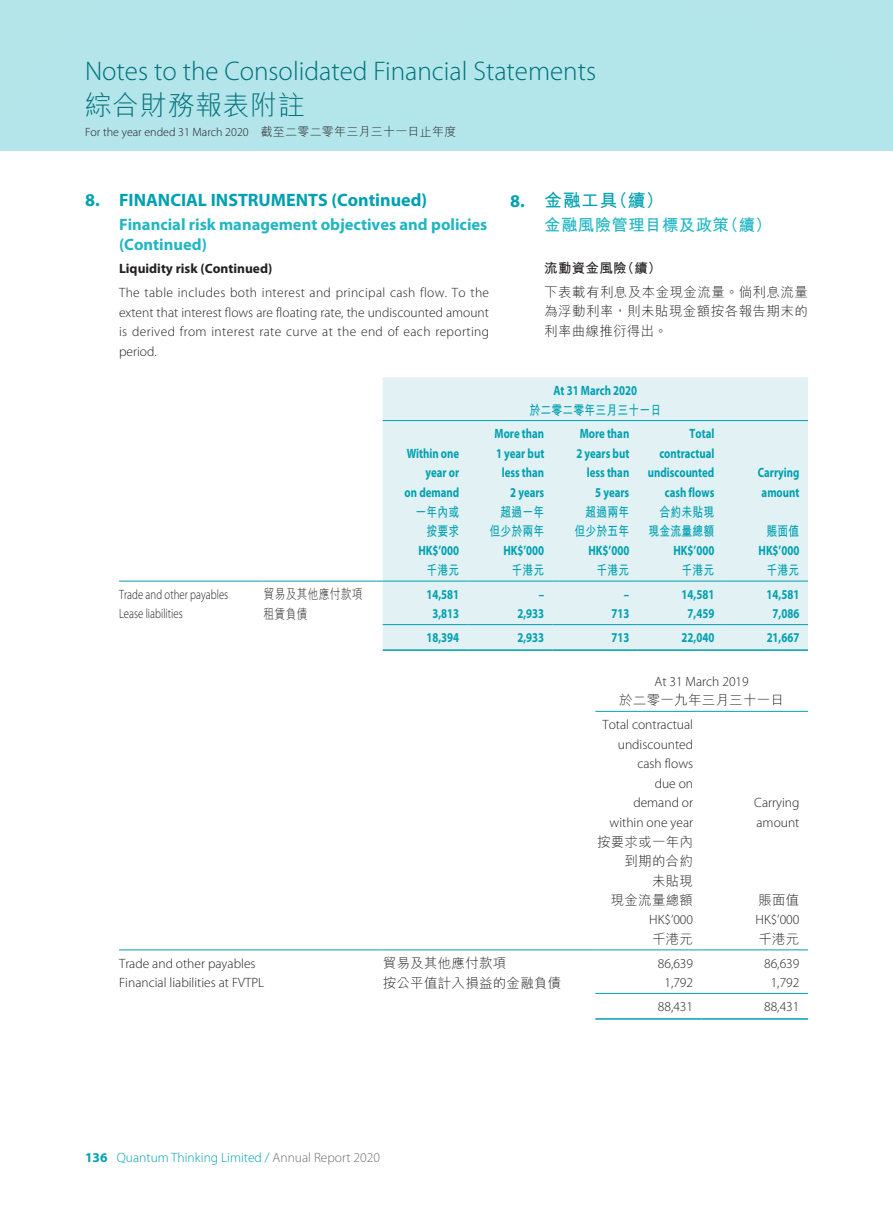
<style>
.page{position:relative;width:893px;height:1212px;background:#fff}
.page>*{position:absolute;margin:0;border:0;box-sizing:border-box;transform-origin:0 0}
.t1{font:300 27px "Myriad Pro";color:#006f7a}
.t2{font:300 27px "M Hei HK";letter-spacing:.02em;color:#006f7a}
._01_H1_E{font:700 18px "Myriad Pro";color:#00a0b0}
._001_H1_C{font:700 18px "M Hei HK";color:#00a0b0}
._02_H2_E{font:700 16.5px/19.5px "Myriad Pro";color:#21b6c4}
._002_H2_C{font:700 16.5px "M Hei HK";letter-spacing:.02em;color:#21b6c4}
._50_Table_txt{font:700 13.5px "Myriad Pro";color:#00a0b0;scale:.8 1}
._50_Table_txt-2{font:300 13.5px "Myriad Pro";color:#231f20}
._00_txt_E{font:300 13.5px/19.5px "Myriad Pro";letter-spacing:.03em;color:#231f20;text-align:justify}
._50_Table_txt-3{font:700 13.5px "M Hei HK";letter-spacing:.02em;color:#00a0b0;scale:.8 1}
._50_Table_txt-4{font:300 13.5px "M Hei HK";letter-spacing:.02em;color:#231f20}
._000_txt_C{font:300 13.5px/19.5px "M Hei HK";letter-spacing:.03em;color:#231f20;text-align:justify}
.t3{font:300 13.5px "Myriad Pro";color:#00a0b0}
._50_Table_txt-5{font:300 13.5px "Myriad Pro";color:#231f20;scale:.8 1}
._03_H3_E{font:700 13.5px "Myriad Pro";color:#231f20}
._50_Table_txt-6{font:300 13.5px "M Hei HK";letter-spacing:.02em;color:#231f20;scale:.8 1}
._003_H3_C{font:700 13.5px "M Hei HK";letter-spacing:.02em;color:#231f20}
._50_Table_txt-7{font:700 13.5px "Myriad Pro";color:#00a0b0}
.t4{font:300 12px "Myriad Pro";color:#231f20}
.s1{font-family:"M Hei HK"}
.s2{font-family:"Myriad Pro"}
.s3{color:#6c6d70}
</style>
<div class="page">
<div style="left:383px;top:377px;width:425px;height:272px;background:#e1f1f4"></div>
<hr style="left:383px;top:420px;width:425px;height:1px;background:#00a0b0">
<hr style="left:119px;top:581px;width:145px;height:1px;background:#00a0b0">
<hr style="left:264px;top:581px;width:119px;height:1px;background:#00a0b0">
<hr style="left:383px;top:581px;width:85px;height:1px;background:#00a0b0">
<hr style="left:468px;top:581px;width:85px;height:1px;background:#00a0b0">
<hr style="left:553px;top:581px;width:85px;height:1px;background:#00a0b0">
<hr style="left:638px;top:581px;width:85px;height:1px;background:#00a0b0">
<hr style="left:723px;top:581px;width:85px;height:1px;background:#00a0b0">
<hr style="left:383px;top:624px;width:85px;height:1px;background:#00a0b0">
<hr style="left:468px;top:624px;width:85px;height:1px;background:#00a0b0">
<hr style="left:553px;top:624px;width:85px;height:1px;background:#00a0b0">
<hr style="left:638px;top:624px;width:85px;height:1px;background:#00a0b0">
<hr style="left:723px;top:624px;width:85px;height:1px;background:#00a0b0">
<hr style="left:383px;top:649px;width:85px;height:2px;background:#00a0b0">
<hr style="left:468px;top:649px;width:85px;height:2px;background:#00a0b0">
<hr style="left:553px;top:649px;width:85px;height:2px;background:#00a0b0">
<hr style="left:638px;top:649px;width:85px;height:2px;background:#00a0b0">
<hr style="left:723px;top:649px;width:85px;height:2px;background:#00a0b0">
<hr style="left:595px;top:711px;width:213px;height:1px;background:#00a0b0">
<hr style="left:119px;top:949px;width:264px;height:1px;background:#00a0b0">
<hr style="left:383px;top:949px;width:212px;height:1px;background:#00a0b0">
<hr style="left:595px;top:949px;width:107px;height:1px;background:#00a0b0">
<hr style="left:702px;top:949px;width:106px;height:1px;background:#00a0b0">
<hr style="left:595px;top:993px;width:107px;height:1px;background:#00a0b0">
<hr style="left:702px;top:993px;width:106px;height:1px;background:#00a0b0">
<hr style="left:595px;top:1018px;width:107px;height:2px;background:#00a0b0">
<hr style="left:702px;top:1018px;width:106px;height:2px;background:#00a0b0">
<h1 class="t1" style="left:85px;top:55px;width:513px">Notes to the Consolidated Financial Statements</h1>
<h1 class="t2" style="left:85px;top:91px;width:221px">綜合財務報表附註</h1>
<p class="t4" style="left:85px;top:124px;width:373px">For the year ended 31 March 2020 <span class="s1">截至二零二零年三月三十一日止年度</span></p>
<p class="_01_H1_E" style="left:85px;top:189px;width:344px">8. FINANCIAL INSTRUMENTS (Continued)</p>
<p class="_02_H2_E" style="left:119px;top:214px;width:370px">Financial risk management objectives and policies (Continued)</p>
<p class="_03_H3_E" style="left:119px;top:260px;width:155px">Liquidity risk (Continued)</p>
<p class="_00_txt_E" style="left:119px;top:283px;width:372px">The table includes both interest and principal cash flow. To the extent that interest flows are floating rate, the undiscounted amount is derived from interest rate curve at the end of each reporting period.</p>
<p class="_001_H1_C" style="left:510px;top:188px;width:155px"><span class="s2">8.</span> 金融工具（續）</p>
<p class="_002_H2_C" style="left:544px;top:213px;width:229px">金融風險管理目標及政策（續）</p>
<p class="_003_H3_C" style="left:544px;top:258px;width:119px">流動資金風險（續）</p>
<p class="_000_txt_C" style="left:544px;top:282px;width:265px">下表載有利息及本金現金流量。倘利息流量為浮動利率，則未貼現金額按各報告期末的利率曲線推衍得出。</p>
<p class="_50_Table_txt" style="left:553px;top:381px;width:106px">At 31 March 2020</p>
<p class="_50_Table_txt-3" style="left:529px;top:400px;width:166px">於二零二零年三月三十一日</p>
<p class="_50_Table_txt" style="left:407px;top:444px;width:67px">Within one</p>
<p class="_50_Table_txt" style="left:426px;top:464px;width:44px">year or</p>
<p class="_50_Table_txt" style="left:405px;top:483px;width:70px">on demand</p>
<p class="_50_Table_txt-3" style="left:415px;top:502px;width:56px">一年內或</p>
<p class="_50_Table_txt-3" style="left:426px;top:521px;width:43px">按要求</p>
<p class="_50_Table_txt" style="left:495px;top:425px;width:64px">More than</p>
<p class="_50_Table_txt" style="left:496px;top:444px;width:62px">1 year but</p>
<p class="_50_Table_txt" style="left:502px;top:464px;width:55px">less than</p>
<p class="_50_Table_txt" style="left:510px;top:483px;width:44px">2 years</p>
<p class="_50_Table_txt-3" style="left:500px;top:502px;width:56px">超過一年</p>
<p class="_50_Table_txt-3" style="left:489px;top:521px;width:70px">但少於兩年</p>
<p class="_50_Table_txt" style="left:580px;top:425px;width:64px">More than</p>
<p class="_50_Table_txt" style="left:576px;top:444px;width:68px">2 years but</p>
<p class="_50_Table_txt" style="left:587px;top:464px;width:55px">less than</p>
<p class="_50_Table_txt" style="left:595px;top:483px;width:44px">5 years</p>
<p class="_50_Table_txt-3" style="left:585px;top:502px;width:56px">超過兩年</p>
<p class="_50_Table_txt-3" style="left:574px;top:521px;width:70px">但少於五年</p>
<p class="_50_Table_txt" style="left:690px;top:425px;width:32px">Total</p>
<p class="_50_Table_txt" style="left:659px;top:444px;width:70px">contractual</p>
<p class="_50_Table_txt" style="left:648px;top:464px;width:85px">undiscounted</p>
<p class="_50_Table_txt" style="left:665px;top:483px;width:63px">cash flows</p>
<p class="_50_Table_txt" style="left:758px;top:464px;width:53px">Carrying</p>
<p class="_50_Table_txt" style="left:762px;top:483px;width:49px">amount</p>
<p class="_50_Table_txt-3" style="left:659px;top:502px;width:70px">合約未貼現</p>
<p class="_50_Table_txt-3" style="left:648px;top:521px;width:84px">現金流量總額</p>
<p class="_50_Table_txt-3" style="left:767px;top:521px;width:43px">賬面值</p>
<p class="_50_Table_txt" style="left:418px;top:542px;width:53px">HK$’000</p>
<p class="_50_Table_txt" style="left:503px;top:542px;width:53px">HK$’000</p>
<p class="_50_Table_txt" style="left:588px;top:542px;width:53px">HK$’000</p>
<p class="_50_Table_txt" style="left:673px;top:542px;width:53px">HK$’000</p>
<p class="_50_Table_txt" style="left:759px;top:542px;width:53px">HK$’000</p>
<p class="_50_Table_txt-3" style="left:426px;top:560px;width:43px">千港元</p>
<p class="_50_Table_txt-3" style="left:511px;top:560px;width:43px">千港元</p>
<p class="_50_Table_txt-3" style="left:596px;top:560px;width:43px">千港元</p>
<p class="_50_Table_txt-3" style="left:681px;top:560px;width:43px">千港元</p>
<p class="_50_Table_txt-3" style="left:767px;top:560px;width:43px">千港元</p>
<p class="_50_Table_txt-5" style="left:119px;top:586px;width:138px">Trade and other payables</p>
<p class="_50_Table_txt-6" style="left:264px;top:587px;width:125px">貿易及其他應付款項</p>
<p class="_50_Table_txt" style="left:426px;top:585px;width:42px">14,581</p>
<p class="_50_Table_txt" style="left:539px;top:585px;width:8px">–</p>
<p class="_50_Table_txt" style="left:624px;top:585px;width:8px">–</p>
<p class="_50_Table_txt" style="left:682px;top:585px;width:42px">14,581</p>
<p class="_50_Table_txt" style="left:767px;top:585px;width:42px">14,581</p>
<p class="_50_Table_txt-5" style="left:119px;top:606px;width:81px">Lease liabilities</p>
<p class="_50_Table_txt-6" style="left:264px;top:607px;width:56px">租賃負債</p>
<p class="_50_Table_txt" style="left:432px;top:605px;width:35px">3,813</p>
<p class="_50_Table_txt" style="left:517px;top:605px;width:35px">2,933</p>
<p class="_50_Table_txt" style="left:611px;top:605px;width:24px">713</p>
<p class="_50_Table_txt" style="left:688px;top:605px;width:35px">7,459</p>
<p class="_50_Table_txt" style="left:773px;top:605px;width:35px">7,086</p>
<p class="_50_Table_txt" style="left:426px;top:629px;width:42px">18,394</p>
<p class="_50_Table_txt" style="left:517px;top:629px;width:35px">2,933</p>
<p class="_50_Table_txt" style="left:611px;top:629px;width:24px">713</p>
<p class="_50_Table_txt" style="left:682px;top:629px;width:42px">22,040</p>
<p class="_50_Table_txt" style="left:767px;top:629px;width:42px">21,667</p>
<p class="_50_Table_txt-2" style="left:654px;top:673px;width:96px">At 31 March 2019</p>
<p class="_50_Table_txt-4" style="left:619px;top:694px;width:166px">於二零一九年三月三十一日</p>
<p class="_50_Table_txt-2" style="left:602px;top:716px;width:92px">Total contractual</p>
<p class="_50_Table_txt-2" style="left:618px;top:736px;width:77px">undiscounted</p>
<p class="_50_Table_txt-2" style="left:637px;top:755px;width:57px">cash flows</p>
<p class="_50_Table_txt-2" style="left:655px;top:775px;width:40px">due on</p>
<p class="_50_Table_txt-2" style="left:633px;top:794px;width:61px">demand or</p>
<p class="_50_Table_txt-2" style="left:610px;top:814px;width:85px">within one year</p>
<p class="_50_Table_txt-2" style="left:754px;top:794px;width:47px">Carrying</p>
<p class="_50_Table_txt-2" style="left:756px;top:814px;width:44px">amount</p>
<p class="_50_Table_txt-4" style="left:597px;top:835px;width:98px">按要求或一年內</p>
<p class="_50_Table_txt-4" style="left:624px;top:854px;width:70px">到期的合約</p>
<p class="_50_Table_txt-4" style="left:652px;top:874px;width:43px">未貼現</p>
<p class="_50_Table_txt-4" style="left:611px;top:893px;width:84px">現金流量總額</p>
<p class="_50_Table_txt-4" style="left:758px;top:893px;width:43px">賬面值</p>
<p class="_50_Table_txt-2" style="left:649px;top:911px;width:45px">HK$’000</p>
<p class="_50_Table_txt-2" style="left:755px;top:911px;width:45px">HK$’000</p>
<p class="_50_Table_txt-4" style="left:652px;top:932px;width:43px">千港元</p>
<p class="_50_Table_txt-4" style="left:758px;top:932px;width:43px">千港元</p>
<p class="_50_Table_txt-2" style="left:119px;top:955px;width:138px">Trade and other payables</p>
<p class="_50_Table_txt-4" style="left:383px;top:956px;width:125px">貿易及其他應付款項</p>
<p class="_50_Table_txt-2" style="left:658px;top:955px;width:37px">86,639</p>
<p class="_50_Table_txt-2" style="left:764px;top:955px;width:37px">86,639</p>
<p class="_50_Table_txt-2" style="left:119px;top:974px;width:147px">Financial liabilities at FVTPL</p>
<p class="_50_Table_txt-4" style="left:383px;top:976px;width:180px">按公平值計入損益的金融負債</p>
<p class="_50_Table_txt-2" style="left:664px;top:974px;width:30px">1,792</p>
<p class="_50_Table_txt-2" style="left:771px;top:974px;width:30px">1,792</p>
<p class="_50_Table_txt-2" style="left:658px;top:998px;width:37px">88,431</p>
<p class="_50_Table_txt-2" style="left:764px;top:998px;width:37px">88,431</p>
<p class="_50_Table_txt-7" style="left:85px;top:1149px;width:24px">136</p>
<p class="t3" style="left:117px;top:1150px;width:265px">Quantum Thinking Limited / <span class="s3">Annual Report 2020</span></p>
</div>
